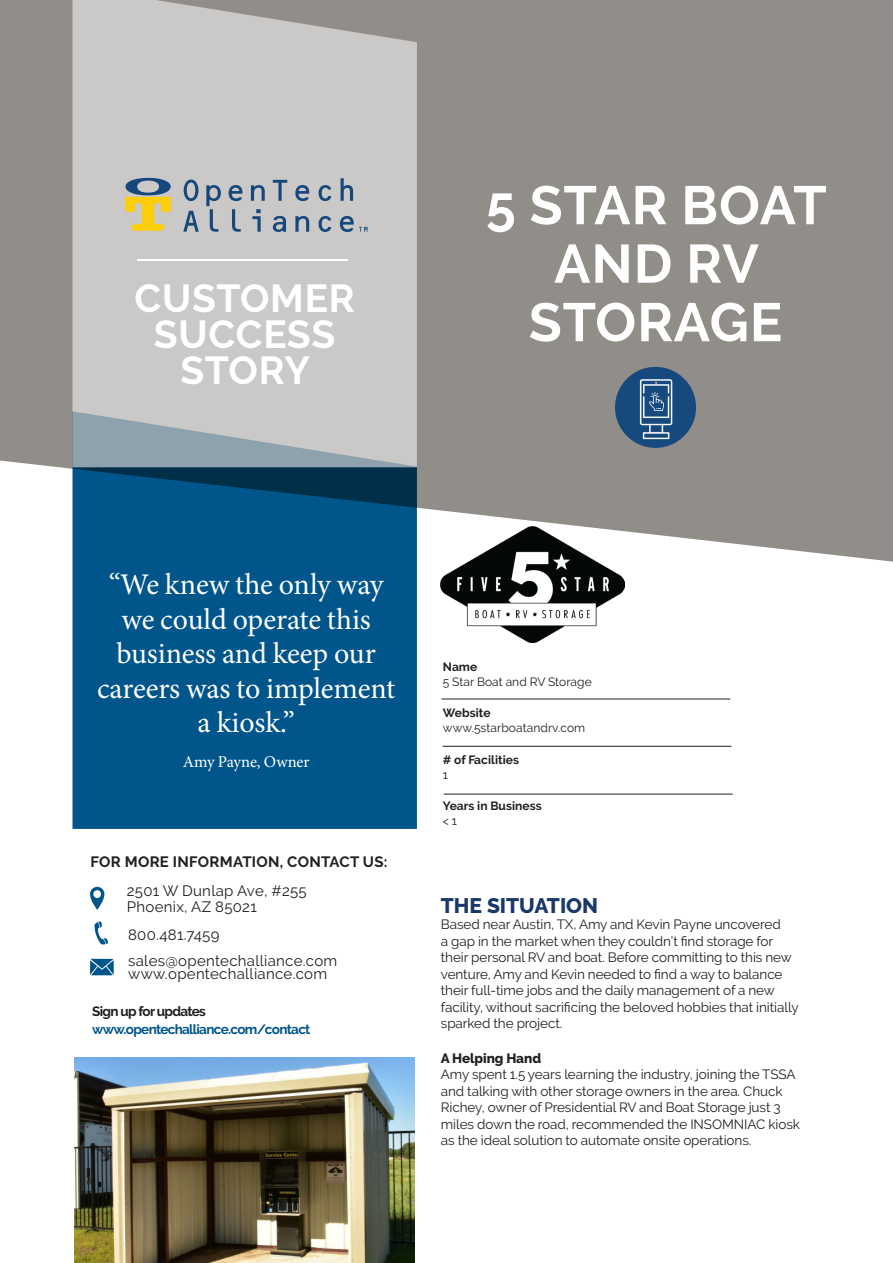
<style>
.page{position:relative;width:893px;height:1263px;background:#fff}
.page>*{position:absolute;margin:0;border:0;box-sizing:border-box;transform-origin:0 0}
.t1{font:700 54px/58.5px "Raleway";letter-spacing:.015em;color:#fff;text-align:center}
.t2{font:700 39px/36px "Raleway";letter-spacing:.02em;color:#fff;text-align:center}
.t3{font:30px/34.5px "Minion Pro";letter-spacing:-.005em;color:#fff;text-align:center}
.t4{font:800 21px "Raleway";color:#1a3969}
.t5{font:16.5px "Minion Pro";letter-spacing:-.01em;color:#fff}
.t6{font:15px/16.5px "Raleway";letter-spacing:.02em;color:#231f20}
.t7{font:700 15px "Raleway";letter-spacing:.02em;color:#231f20}
.t8{font:13.5px/16.5px "Raleway";letter-spacing:-.005em;color:#231f20}
.t9{font:700 13.5px "Raleway";letter-spacing:-.05em;color:#00558b}
.t10{font:700 13.5px "Raleway";letter-spacing:-.05em;color:#201d1e}
.t11{font:800 13.5px "Raleway";letter-spacing:-.005em;color:#231f20}
.t12{font:12px "Raleway";letter-spacing:.005em;color:#231f20}
.t13{font:700 12px "Raleway";letter-spacing:.005em;color:#231f20}
</style>
<div class="page">
<div style="left:0;top:0;width:893px;height:562px;background:#918e89"></div>
<div style="left:72px;top:467px;width:345px;height:362px;background:#00558b"></div>
<svg style="left:72px;top:0;width:345px;height:467px;background:#c4c4c3"></svg>
<svg style="left:90px;top:887px;width:14px;height:23px"></svg>
<svg style="left:94px;top:921px;width:14px;height:23px"></svg>
<svg style="left:90px;top:959px;width:24px;height:16px"></svg>
<hr style="left:441px;top:699px;width:289px;height:1px;background:#231f20">
<hr style="left:443px;top:746px;width:288px;height:1px;background:#231f20">
<hr style="left:444px;top:794px;width:289px;height:1px;background:#231f20">
<hr style="left:138px;top:260px;width:210px;height:1px;background:#fff">
<svg style="left:184px;top:180px;width:14px;height:21px"></svg>
<svg style="left:229px;top:185px;width:13px;height:16px"></svg>
<svg style="left:251px;top:185px;width:14px;height:16px"></svg>
<svg style="left:273px;top:180px;width:14px;height:21px"></svg>
<svg style="left:295px;top:185px;width:14px;height:16px"></svg>
<svg style="left:319px;top:185px;width:12px;height:16px"></svg>
<svg style="left:341px;top:178px;width:12px;height:23px"></svg>
<svg style="left:183px;top:211px;width:16px;height:21px"></svg>
<svg style="left:206px;top:185px;width:15px;height:47px"></svg>
<svg style="left:232px;top:209px;width:9px;height:23px"></svg>
<svg style="left:252px;top:209px;width:9px;height:23px"></svg>
<svg style="left:273px;top:216px;width:13px;height:16px"></svg>
<svg style="left:295px;top:216px;width:14px;height:16px"></svg>
<svg style="left:319px;top:216px;width:12px;height:16px"></svg>
<svg style="left:340px;top:216px;width:27px;height:16px"></svg>
<svg style="left:125px;top:178px;width:46px;height:53px;background:#beb470"></svg>
<img style="left:75px;top:1057px;width:340px;height:206px">
<img style="left:441px;top:526px;width:183px;height:116px">
<div style="left:615px;top:367px;width:81px;height:81px;background:#16497d;border-radius:50%"></div>
<svg style="left:640px;top:379px;width:32px;height:60px"></svg>
<h2 class="t2" style="left:135px;top:281px;width:222px">CUSTOMER<br>SUCCESS<br>STORY</h2>
<h1 class="t1" style="left:486px;top:176px;width:342px">5 STAR BOAT<br>AND RV<br>STORAGE</h1>
<h3 class="t3" style="left:97px;top:568px;width:300px">“We knew the only way we could operate this business and keep our careers was to implement a kiosk.”</h3>
<p class="t5" style="left:183px;top:751px;width:128px">Amy Payne, Owner</p>
<p class="t7" style="left:91px;top:853px;width:298px">FOR MORE INFORMATION, CONTACT US:</p>
<p class="t6" style="left:127px;top:882px;width:181px">2501 W Dunlap Ave, #255<br>Phoenix, AZ 85021</p>
<p class="t6" style="left:128px;top:922px;width:211px;line-height:25.7px">800.481.7459 sales@opentechalliance.com</p>
<p class="t6" style="left:128px;top:966px;width:201px">www.opentechalliance.com</p>
<p class="t10" style="left:92px;top:1003px;width:115px">Sign up for updates</p>
<p class="t9" style="left:92px;top:1021px;width:220px">www.opentechalliance.com/contact</p>
<p class="t13" style="left:443px;top:660px;width:36px">Name</p>
<p class="t12" style="left:443px;top:675px;width:150px">5 Star Boat and RV Storage</p>
<p class="t13" style="left:443px;top:706px;width:49px">Website</p>
<p class="t12" style="left:443px;top:721px;width:144px">www.5starboatandrv.com</p>
<p class="t13" style="left:443px;top:753px;width:78px"># of Facilities</p>
<p class="t12" style="left:443px;top:768px;width:7px">1</p>
<p class="t13" style="left:443px;top:799px;width:100px">Years in Business</p>
<p class="t12" style="left:443px;top:814px;width:16px">&lt; 1</p>
<h3 class="t4" style="left:441px;top:893px;width:159px">THE SITUATION</h3>
<p class="t8" style="left:441px;top:916px;width:359px">Based near Austin, TX, Amy and Kevin Payne uncovered<br>a gap in the market when they couldn’t find storage for their personal RV and boat. Before committing to this new venture, Amy and Kevin needed to find a way to balance their full-time jobs and the daily management of a new facility, without sacrificing the beloved hobbies that initially sparked the project.</p>
<p class="t11" style="left:441px;top:1050px;width:102px">A Helping Hand</p>
<p class="t8" style="left:441px;top:1066px;width:361px">Amy spent 1.5 years learning the industry, joining the TSSA and talking with other storage owners in the area. Chuck Richey, owner of Presidential RV and Boat Storage just 3 miles down the road, recommended the INSOMNIAC kiosk as the ideal solution to automate onsite operations.</p>
</div>
